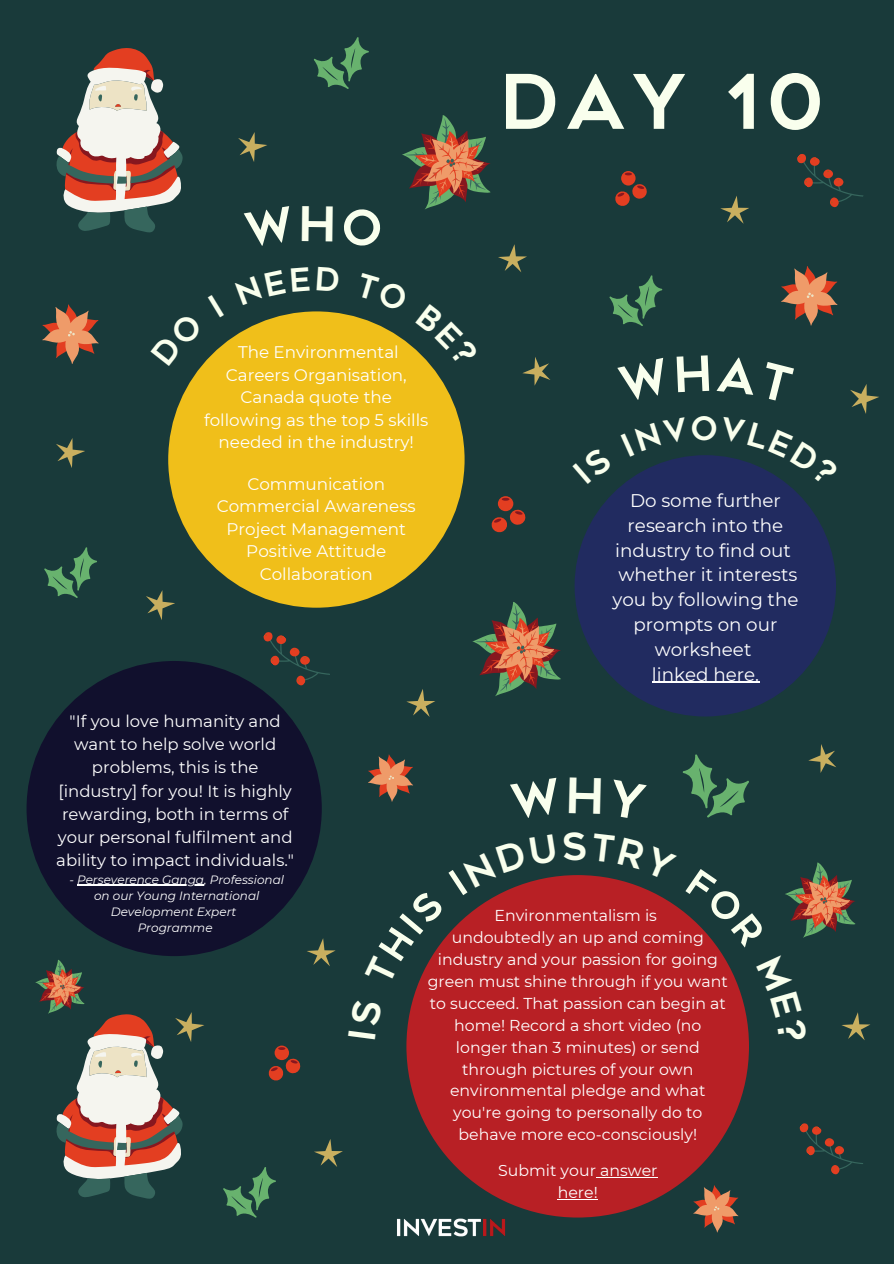
<style>
.page{position:relative;width:894px;height:1264px;background:#fff}
.page>*{position:absolute;margin:0;border:0;box-sizing:border-box;transform-origin:0 0}
.t1{font:75px "Geometos";color:#f9ffed}
.t2{font:31.8px "Geometos";color:#f9ffed}
.t3{font:18.3px/24.8px "Montserrat";color:#fff;text-align:center}
.t4{font:16.8px/22.5px "Montserrat";color:#fff;text-align:center}
.t5{font:16.5px/23px "Montserrat";color:#fff;text-align:center}
.t6{font:15.75px/21.9px "Montserrat";color:#fff;text-align:center}
.t7{font:italic 12px/16px "Montserrat";color:#fff;text-align:center}
</style>
<div class="page">
<div style="left:0;top:0;width:893px;height:1263px;background:#193a3a"></div>
<div style="left:406px;top:875px;width:342px;height:342px;background:#b82025;border-radius:50%"></div>
<hr style="left:600px;top:1177px;width:57px;height:1px;background:#fff">
<hr style="left:557px;top:1198px;width:40px;height:1px;background:#fff">
<div style="left:574px;top:455px;width:261px;height:261px;background:#212b60;border-radius:50%"></div>
<div style="left:27px;top:661px;width:295px;height:295px;background:#11102d;border-radius:50%"></div>
<div style="left:168px;top:311px;width:296px;height:296px;background:#f0bf1a;border-radius:50%"></div>
<hr style="left:651px;top:681px;width:107px;height:1px;background:#fff">
<svg style="left:56px;top:48px;width:126px;height:184px"></svg>
<svg style="left:314px;top:37px;width:55px;height:52px"></svg>
<svg style="left:255px;top:632px;width:75px;height:61px"></svg>
<svg style="left:781px;top:266px;width:56px;height:59px"></svg>
<svg style="left:42px;top:304px;width:57px;height:60px"></svg>
<svg style="left:491px;top:496px;width:34px;height:36px"></svg>
<svg style="left:238px;top:132px;width:29px;height:30px"></svg>
<svg style="left:402px;top:115px;width:88px;height:94px"></svg>
<svg style="left:44px;top:547px;width:53px;height:51px"></svg>
<svg style="left:799px;top:1123px;width:64px;height:52px"></svg>
<svg style="left:368px;top:754px;width:45px;height:47px"></svg>
<svg style="left:615px;top:171px;width:31px;height:35px"></svg>
<svg style="left:498px;top:244px;width:29px;height:28px"></svg>
<svg style="left:522px;top:357px;width:28px;height:28px"></svg>
<svg style="left:682px;top:754px;width:66px;height:63px"></svg>
<svg style="left:808px;top:744px;width:28px;height:28px"></svg>
<svg style="left:797px;top:154px;width:66px;height:54px"></svg>
<svg style="left:56px;top:438px;width:29px;height:30px"></svg>
<svg style="left:850px;top:384px;width:29px;height:30px"></svg>
<svg style="left:609px;top:275px;width:53px;height:51px"></svg>
<svg style="left:720px;top:196px;width:29px;height:28px"></svg>
<svg style="left:269px;top:1045px;width:31px;height:35px"></svg>
<svg style="left:223px;top:1167px;width:53px;height:50px"></svg>
<svg style="left:693px;top:1185px;width:45px;height:47px"></svg>
<svg style="left:472px;top:602px;width:89px;height:94px"></svg>
<svg style="left:785px;top:862px;width:70px;height:75px"></svg>
<svg style="left:35px;top:959px;width:169px;height:239px"></svg>
<svg style="left:314px;top:1139px;width:29px;height:27px"></svg>
<svg style="left:307px;top:938px;width:28px;height:28px"></svg>
<svg style="left:146px;top:590px;width:29px;height:30px"></svg>
<svg style="left:406px;top:689px;width:29px;height:28px"></svg>
<svg style="left:841px;top:1012px;width:29px;height:28px"></svg>
<img style="left:397px;top:1203px;width:117px;height:34px">
<hr style="left:77px;top:884px;width:127px;height:1px;background:#fff">
<svg style="left:201px;top:343px;width:23px;height:23px"></svg>
<svg style="left:415px;top:349px;width:17px;height:18px"></svg>
<svg style="left:722px;top:456px;width:66px;height:29px"></svg>
<svg style="left:417px;top:876px;width:139px;height:109px"></svg>
<svg style="left:591px;top:875px;width:27px;height:5px"></svg>
<svg style="left:685px;top:913px;width:32px;height:34px"></svg>
<h1 class="t1" style="left:500px;top:73px;width:325px">DAY 10</h1>
<p class="t4" style="left:204px;top:341px;width:226px">The Environmental<br>Careers Organisation,<br>Canada quote the following as the top 5 skills needed in the industry!</p>
<p class="t4" style="left:217px;top:472px;width:200px">Communication<br>Commercial Awareness<br>Project Management<br>Positive Attitude<br>Collaboration</p>
<h2 class="t2" style="left:690px;top:416px;width:29px">O</h2>
<p class="t3" style="left:612px;top:488px;width:187px">Do some further research into the industry to find out whether it interests you by following the prompts on our worksheet<br>linked here.</p>
<p class="t5" style="left:56px;top:710px;width:239px">"If you love humanity and want to help solve world problems, this is the [industry] for you! It is highly rewarding, both in terms of your personal fulfilment and ability to impact individuals."</p>
<p class="t7" style="left:69px;top:871px;width:216px">- Perseverence Ganga, Professional on our Young International<br>Development Expert<br>Programme</p>
<p class="t6" style="left:427px;top:904px;width:301px">Environmentalism is<br>undoubtedly an up and coming industry and your passion for going green must shine through if you want to succeed. That passion can begin at home! Record a short video (no longer than 3 minutes) or send through pictures of your own environmental pledge and what you're going to personally do to behave more eco-consciously!</p>
<p class="t6" style="left:498px;top:1159px;width:161px">Submit your answer here!</p>
</div>
